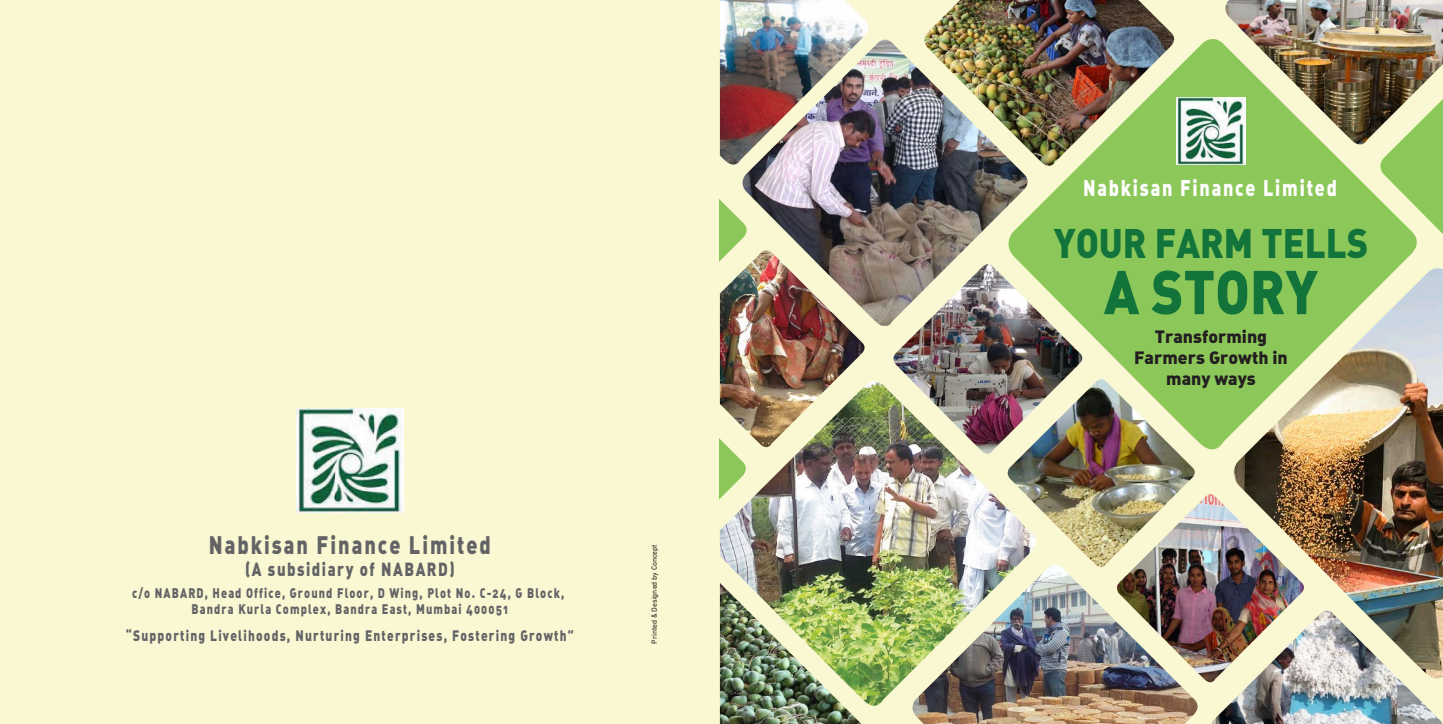
<style>
.page{position:relative;width:1443px;height:724px;background:#fff}
.page>*{position:absolute;margin:0;border:0;box-sizing:border-box;transform-origin:0 0}
.t1{font:60.75px "DIN Black Alternate";color:#12743a;scale:.89 1}
.t2{font:40.75px "DIN Black Alternate";color:#12743a;scale:.89 1}
.t3{font:25px "DIN Black Alternate";letter-spacing:.1em;color:#636366;scale:.8 1}
.t4{font:22.5px "DIN Black Alternate";letter-spacing:.1em;color:#fff;scale:.8 1}
.t5{font:18.75px "DIN Black Alternate";letter-spacing:.1em;color:#636366;scale:.8 1}
.t6{font:17.62px/21.2px "DIN Black Alternate";color:#231f20;text-align:center}
.t7{font:15px "DIN Black Alternate";letter-spacing:.1em;color:#636366;scale:.8 1}
.t8{font:13.75px/16.5px "DIN Black Alternate";letter-spacing:.1em;color:#636366;text-align:center;scale:.8 1}
.t9{font:7.5px "DIN Next LT Pro";color:#231f20}
</style>
<div class="page">
<div style="left:0;top:0;width:719px;height:724px;background:#f9f8d2"></div>
<img style="left:297px;top:408px;width:107px;height:105px">
<svg style="left:1032px;top:34px;width:344px;height:423px;background:#94cb62"></svg>
<img style="left:890px;top:264px;width:195px;height:117px">
<svg style="left:1376px;top:150px;width:66px;height:118px;background:#b2d883"></svg>
<svg style="left:719px;top:170px;width:19px;height:80px;background:#c1df94"></svg>
<img style="left:719px;top:381px;width:286px;height:331px">
<img style="left:738px;top:40px;width:294px;height:286px">
<img style="left:1005px;top:379px;width:192px;height:185px">
<img style="left:1114px;top:494px;width:113px;height:191px">
<img style="left:719px;top:250px;width:149px;height:199px">
<img style="left:908px;top:564px;width:294px;height:160px">
<img style="left:1227px;top:268px;width:215px;height:342px">
<img style="left:920px;top:0;width:258px;height:171px">
<img style="left:1221px;top:0;width:221px;height:150px">
<img style="left:719px;top:0;width:154px;height:170px">
<img style="left:1207px;top:610px;width:235px;height:114px">
<img style="left:719px;top:583px;width:149px;height:141px">
<img style="left:1176px;top:97px;width:68px;height:68px">
<h3 class="t3" style="left:209px;top:527px;width:354px">Nabkisan Finance Limited</h3>
<h3 class="t5" style="left:245px;top:556px;width:263px">(A subsidiary of NABARD)</h3>
<p class="t8" style="left:132px;top:583px;width:541px">c/o NABARD, Head Office, Ground Floor, D Wing, Plot No. C-24, G Block,<br>Bandra Kurla Complex, Bandra East, Mumbai 400051</p>
<p class="t7" style="left:126px;top:625px;width:561px">“Supporting Livelihoods, Nurturing Enterprises, Fostering Growth”</p>
<p class="t9" style="left:650px;top:643px;width:101px;rotate:-90deg">Printed &amp; Designed by Concept</p>
<h3 class="t4" style="left:1083px;top:173px;width:319px">Nabkisan Finance Limited</h3>
<h2 class="t2" style="left:1053px;top:216px;width:355px">YOUR FARM TELLS</h2>
<h1 class="t1" style="left:1103px;top:251px;width:242px">A STORY</h1>
<p class="t6" style="left:1133px;top:325px;width:155px">Transforming<br>Farmers Growth in many ways</p>
</div>
